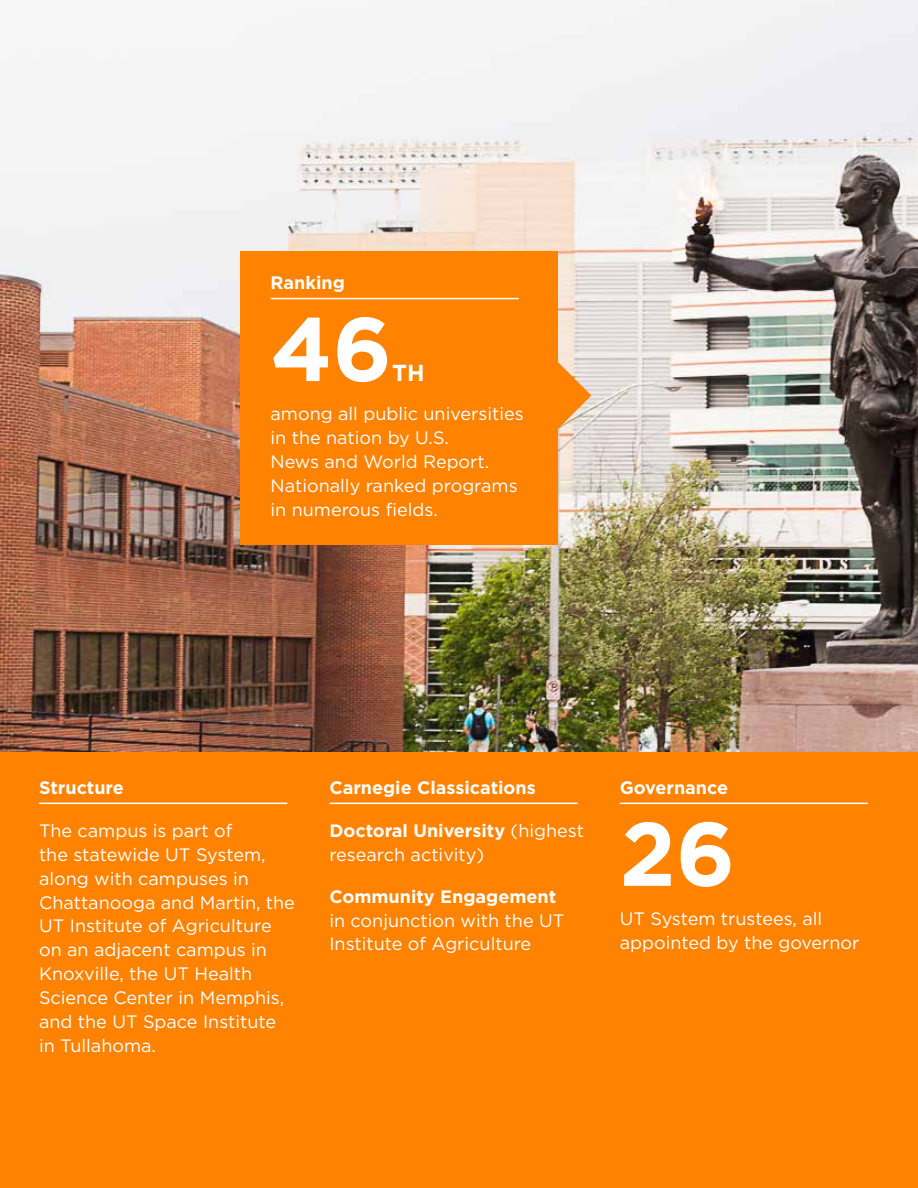
<style>
.page{position:relative;width:918px;height:1188px;background:#fff}
.page>*{position:absolute;margin:0;border:0;box-sizing:border-box;transform-origin:0 0}
.t1{font:700 90px "Gotham";color:#fff}
.t2{font:700 23.1px "Gotham";color:#fff}
.t3{font:18px/24px "Gotham";color:#fff}
.t4{font:700 18px "Gotham";color:#fff}
.s1{font-weight:700}
</style>
<div class="page">
<div style="left:0;top:752px;width:918px;height:436px;background:#ff8200"></div>
<img style="left:0;top:0;width:918px;height:752px">
<div style="left:240px;top:251px;width:318px;height:294px;background:#ff8200"></div>
<svg style="left:558px;top:362px;width:33px;height:67px;background:#f2af69"></svg>
<hr style="left:271px;top:298px;width:248px;height:1px;background:#fff">
<hr style="left:620px;top:803px;width:248px;height:1px;background:#fff">
<hr style="left:329px;top:803px;width:249px;height:1px;background:#fff">
<hr style="left:39px;top:803px;width:248px;height:1px;background:#fff">
<p class="t4" style="left:271px;top:271px;width:76px">Ranking</p>
<p class="t1" style="left:271px;top:290px;width:123px">46</p>
<p class="t2" style="left:392px;top:358px;width:34px">th</p>
<p class="t3" style="left:271px;top:401px;width:255px">among all public universities in the nation by U.S.<br>News and World Report.<br>Nationally ranked programs in numerous fields.</p>
<p class="t4" style="left:39px;top:776px;width:86px">Structure</p>
<p class="t3" style="left:39px;top:818px;width:257px">The campus is part of<br>the statewide UT System, along with campuses in<br>Chattanooga and Martin, the<br>UT Institute of Agriculture on an adjacent campus in<br>Knoxville, the UT Health<br>Science Center in Memphis, and the UT Space Institute in Tullahoma.</p>
<p class="t4" style="left:329px;top:776px;width:208px">Carnegie Classications</p>
<p class="t3" style="left:329px;top:818px;width:256px"><span class="s1">Doctoral University</span> (highest research activity)</p>
<p class="t3" style="left:329px;top:884px;width:236px"><span class="s1">Community Engagement </span>in conjunction with the UT<br>Institute of Agriculture</p>
<p class="t4" style="left:620px;top:776px;width:110px">Governance</p>
<p class="t1" style="left:620px;top:794px;width:117px">26</p>
<p class="t3" style="left:620px;top:906px;width:241px">UT System trustees, all appointed by the governor</p>
</div>
